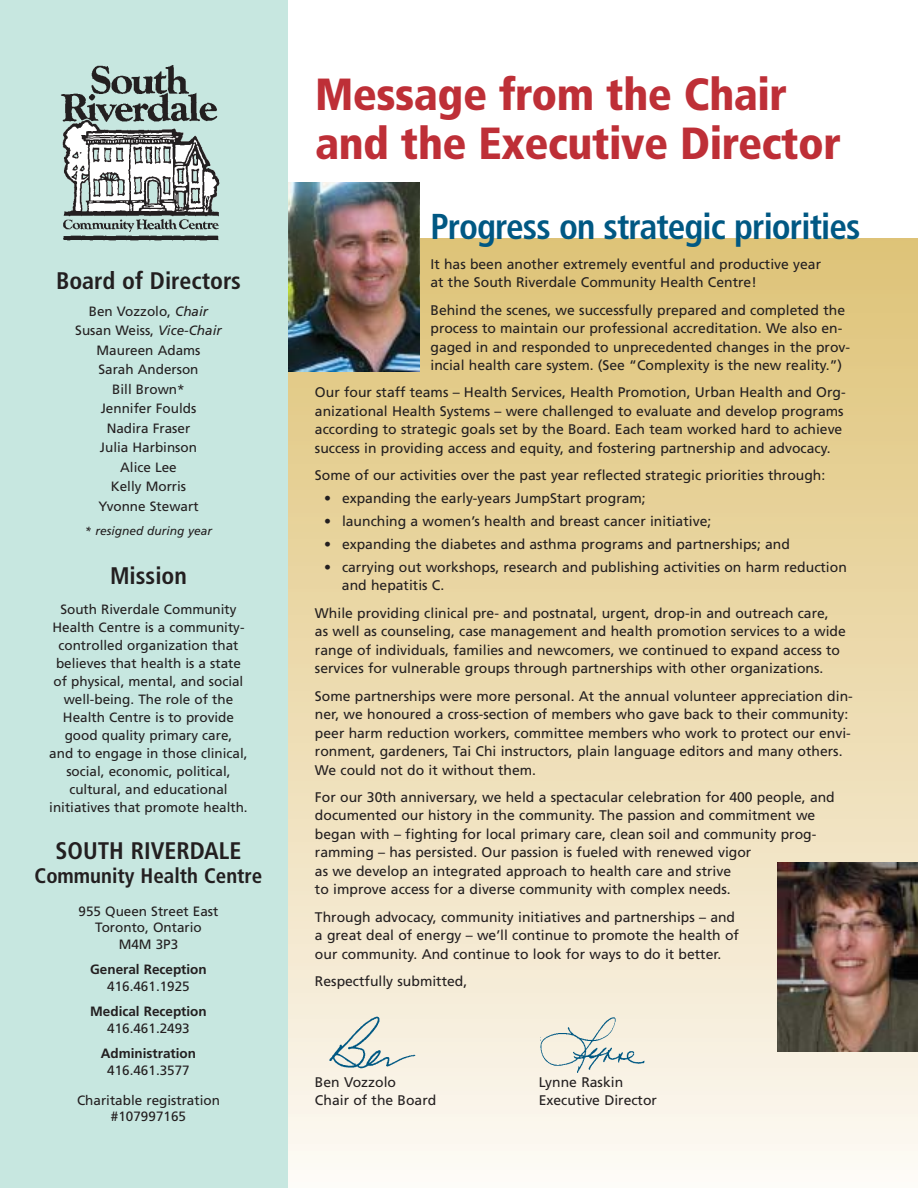
<style>
.page{position:relative;width:918px;height:1188px;background:#fff}
.page>*{position:absolute;margin:0;border:0;box-sizing:border-box;transform-origin:0 0}
.t1{font:900 condensed 45px/49.5px "Frutiger";letter-spacing:-.01em;color:#be2f37}
.t2{font:700 condensed 36px "Frutiger";letter-spacing:-.025em;color:#005883}
.t3{font:700 condensed 24px "Frutiger";color:#231f20}
.t4{font:700 condensed 21px "Frutiger";color:#231f20}
.t5{font:13.95px/18.5px "Frutiger";color:#231f20}
.t6{font:13.5px/18px "Frutiger";color:#231f20;text-align:center}
.t7{font:700 13.5px "Frutiger";color:#231f20}
.t8{font:italic 12px "Frutiger";color:#231f20}
.s1{font-style:italic}
</style>
<div class="page">
<div style="left:0;top:0;width:288px;height:1188px;background:#c7e7e0"></div>
<div style="left:288px;top:238px;width:630px;height:950px;background:linear-gradient(to bottom,#dec275,#fcf8f3)"></div>
<img style="left:777px;top:862px;width:141px;height:190px">
<img style="left:61px;top:65px;width:159px;height:176px">
<img style="left:541px;top:1017px;width:104px;height:55px">
<img style="left:330px;top:1016px;width:86px;height:52px">
<img style="left:288px;top:182px;width:132px;height:189px">
<h3 class="t3" style="left:56px;top:271px;width:186px">Board of Directors</h3>
<p class="t6" style="left:75px;top:302px;width:148px;line-height:19.5px">Ben Vozzolo, <span class="s1">Chair<br></span>Susan Weiss, <span class="s1">Vice-Chair<br></span>Maureen Adams<br>Sarah Anderson<br>Bill Brown*<br>Jennifer Foulds<br>Nadira Fraser<br>Julia Harbinson<br>Alice Lee<br>Kelly Morris<br>Yvonne Stewart</p>
<p class="t8" style="left:85px;top:526px;width:129px">* resigned during year</p>
<h3 class="t3" style="left:110px;top:566px;width:78px">Mission</h3>
<p class="t6" style="left:49px;top:602px;width:200px">South Riverdale Community<br>Health Centre is a community&shy;controlled organization that believes that health is a state of physical, mental, and social well-being. The role of the<br>Health Centre is to provide good quality primary care,<br>and to engage in those clinical, social, economic, political, cultural, and educational initiatives that promote health.</p>
<h3 class="t3" style="left:56px;top:841px;width:187px">SOUTH RIVERDALE</h3>
<h3 class="t4" style="left:35px;top:867px;width:229px">Community Health Centre</h3>
<p class="t6" style="left:79px;top:904px;width:141px;line-height:16.5px">955 Queen Street East<br>Toronto, Ontario<br>M4M 3P3</p>
<p class="t7" style="left:90px;top:964px;width:118px">General Reception</p>
<p class="t6" style="left:107px;top:978px;width:84px">416.461.1925</p>
<p class="t7" style="left:90px;top:1006px;width:118px">Medical Reception</p>
<p class="t6" style="left:107px;top:1020px;width:84px">416.461.2493</p>
<p class="t7" style="left:101px;top:1048px;width:97px">Administration</p>
<p class="t6" style="left:107px;top:1062px;width:84px">416.461.3577</p>
<p class="t6" style="left:77px;top:1093px;width:144px;line-height:16.5px">Charitable registration #107997165</p>
<h1 class="t1" style="left:315px;top:73px;width:528px">Message from the Chair and the Executive Director</h1>
<h2 class="t2" style="left:430px;top:212px;width:432px">Progress on strategic priorities</h2>
<p class="t5" style="left:430px;top:256px;width:392px">It has been another extremely eventful and productive year at the South Riverdale Community Health Centre!</p>
<p class="t5" style="left:430px;top:302px;width:421px">Behind the scenes, we successfully prepared and completed the process to maintain our professional accreditation. We also en&shy;gaged in and responded to unprecedented changes in the prov&shy;incial health care system. (See “Complexity is the new reality.”)</p>
<p class="t5" style="left:315px;top:384px;width:532px">Our four staff teams – Health Services, Health Promotion, Urban Health and Org&shy;anizational Health Systems – were challenged to evaluate and develop programs according to strategic goals set by the Board. Each team worked hard to achieve success in providing access and equity, and fostering partnership and advocacy.</p>
<p class="t5" style="left:315px;top:467px;width:512px">Some of our activities over the past year reflected strategic priorities through:</p>
<p class="t5" style="left:324px;top:490px;width:323px">• expanding the early-years JumpStart program;</p>
<p class="t5" style="left:324px;top:513px;width:389px">• launching a women’s health and breast cancer initiative;</p>
<p class="t5" style="left:324px;top:536px;width:467px">• expanding the diabetes and asthma programs and partnerships; and</p>
<p class="t5" style="left:342px;top:559px;width:506px;text-indent:-18px">• carrying out workshops, research and publishing activities on harm reduction and hepatitis C.</p>
<p class="t5" style="left:315px;top:605px;width:532px">While providing clinical pre- and postnatal, urgent, drop-in and outreach care,<br>as well as counseling, case management and health promotion services to a wide range of individuals, families and newcomers, we continued to expand access to services for vulnerable groups through partnerships with other organizations.</p>
<p class="t5" style="left:315px;top:688px;width:539px">Some partnerships were more personal. At the annual volunteer appreciation din&shy;ner, we honoured a cross-section of members who gave back to their community: peer harm reduction workers, committee members who work to protect our envi&shy;ronment, gardeners, Tai Chi instructors, plain language editors and many others.<br>We could not do it without them.</p>
<p class="t5" style="left:315px;top:789px;width:521px">For our 30th anniversary, we held a spectacular celebration for 400 people, and documented our history in the community. The passion and commitment we began with – fighting for local primary care, clean soil and community prog&shy;ramming – has persisted. Our passion is fueled with renewed vigor<br>as we develop an integrated approach to health care and strive<br>to improve access for a diverse community with complex needs.</p>
<p class="t5" style="left:315px;top:909px;width:425px">Through advocacy, community initiatives and partnerships – and a great deal of energy – we’ll continue to promote the health of our community. And continue to look for ways to do it better.</p>
<p class="t5" style="left:315px;top:973px;width:154px">Respectfully submitted,</p>
<p class="t5" style="left:315px;top:1074px;width:83px">Ben Vozzolo</p>
<p class="t5" style="left:539px;top:1074px;width:86px">Lynne Raskin</p>
<p class="t5" style="left:315px;top:1092px;width:123px">Chair of the Board</p>
<p class="t5" style="left:539px;top:1092px;width:120px">Executive Director</p>
</div>
